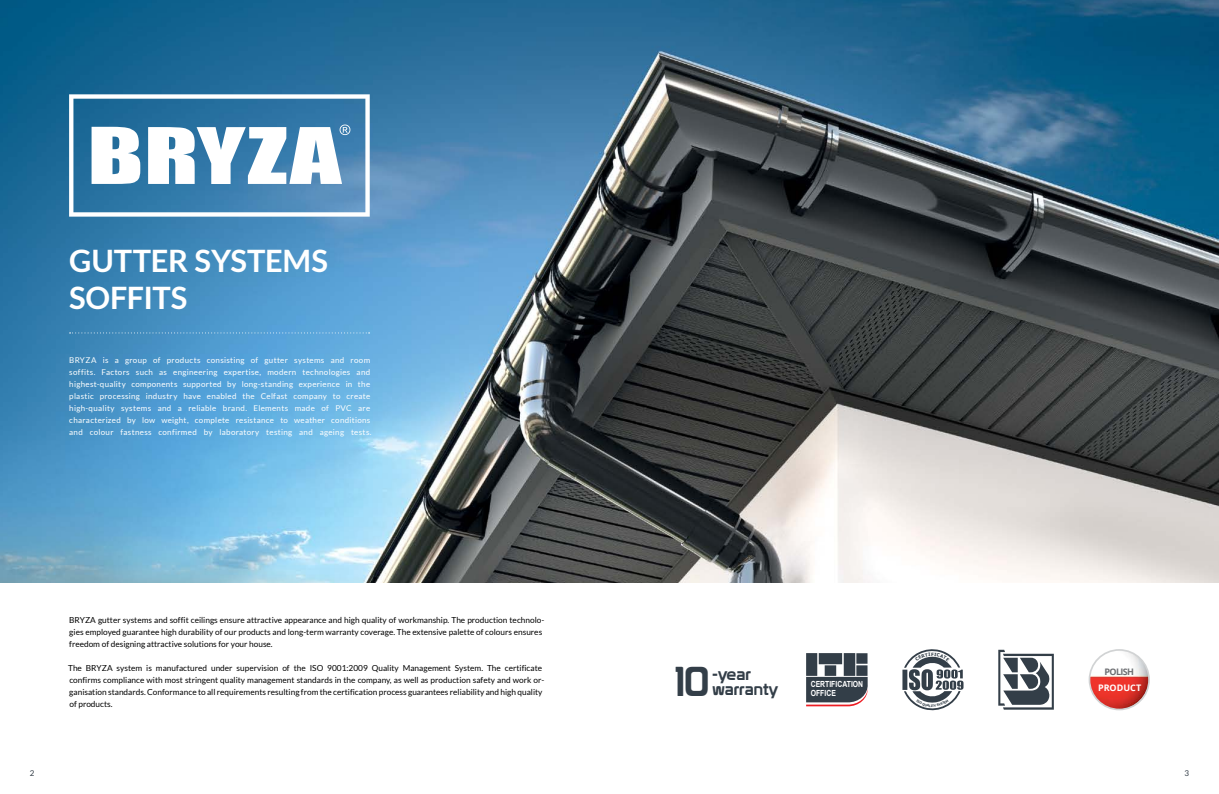
<style>
.page{position:relative;width:1219px;height:794px;background:#fff}
.page>*{position:absolute;margin:0;border:0;box-sizing:border-box;transform-origin:0 0}
.t1{font:40.7px "Prototype";color:#333e48}
.t2{font:700 30.9px/37.1px "Lato";letter-spacing:-.005em;color:#fff}
.t3{font:16.9px/15px "Prototype";color:#333e48}
.t4{font:700 9px "Open Sans";color:#fff}
.t5{font:700 9px "Open Sans";letter-spacing:-.075em;color:#6d6e71}
.t6{font:700 8.4px/9px "Arial";color:#fff;scale:.82 1}
.t7{font:8.3px/12px "Lato";color:#000}
.t8{font:8px/12px "Lato";letter-spacing:.035em;color:#fff}
.t9{font:8px "Lato";color:#333e48}
</style>
<div class="page">
<img style="left:0;top:0;width:1219px;height:582px">
<svg style="left:70px;top:332px;width:300px;height:1px"></svg>
<svg style="left:69px;top:94px;width:301px;height:123px"></svg>
<svg style="left:1089px;top:649px;width:61px;height:61px"></svg>
<img style="left:1090px;top:651px;width:58px;height:57px;border-radius:29px">
<svg style="left:998px;top:650px;width:56px;height:59px"></svg>
<svg style="left:806px;top:653px;width:62px;height:53px;background:#5b5e66"></svg>
<svg style="left:902px;top:649px;width:61px;height:62px"></svg>
<h2 class="t2" style="left:69px;top:242px;width:260px">GUTTER SYSTEMS<br>SOFFITS</h2>
<p class="t8" style="left:69px;top:354px;width:304px">BRYZA is a group of products consisting of gutter systems and room soffits. Factors such as engineering expertise, modern technologies and highest-quality components supported by long-standing experience in the plastic processing industry have enabled the Celfast company to create high-quality systems and a reliable brand. Elements made of PVC are characterized by low weight, complete resistance to weather conditions and colour fastness confirmed by laboratory testing and ageing tests.</p>
<p class="t7" style="left:69px;top:614px;width:477px">BRYZA gutter systems and soffit ceilings ensure attractive appearance and high quality of workmanship. The production technolo&shy;gies employed guarantee high durability of our products and long-term warranty coverage. The extensive palette of colours ensures freedom of designing attractive solutions for your house.</p>
<p class="t7" style="left:68px;top:662px;width:478px">The BRYZA system is manufactured under supervision of the ISO 9001:2009 Quality Management System. The certificate confirms compliance with most stringent quality management standards in the company, as well as production safety and work or&shy;ganisation standards. Conformance to all requirements resulting from the certification process guarantees reliability and high quality of products.</p>
<h1 class="t1" style="left:675px;top:657px;width:36px">10</h1>
<h3 class="t3" style="left:712px;top:667px;width:68px">-year warranty</h3>
<p class="t6" style="left:811px;top:679px;width:65px">CERTIFICATION<br>OFFICE</p>
<p class="t5" style="left:1104px;top:665px;width:31px">POLISH</p>
<p class="t4" style="left:1098px;top:682px;width:45px">PRODUCT</p>
<p class="t9" style="left:30px;top:768px;width:6px">2</p>
<p class="t9" style="left:1184px;top:768px;width:6px">3</p>
</div>
